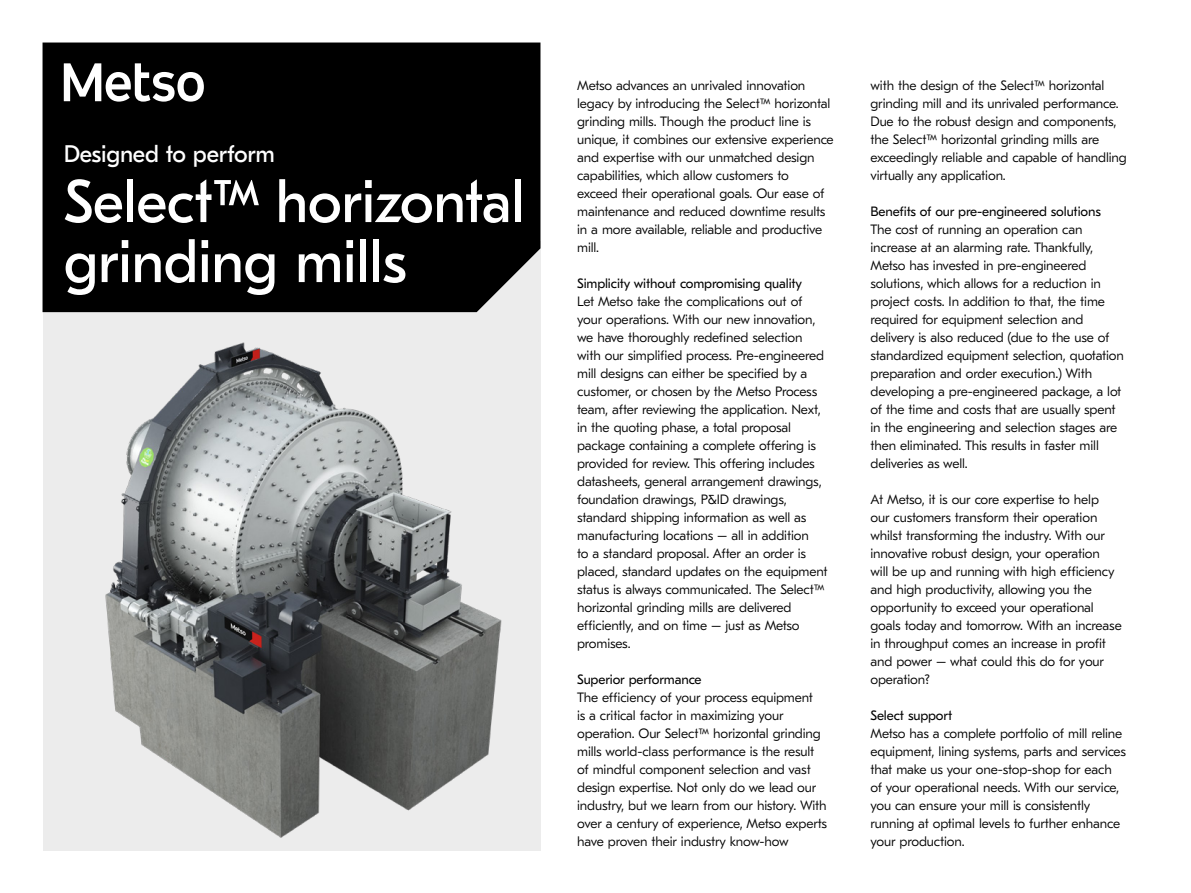
<style>
.page{position:relative;width:1191px;height:893px;background:#fff}
.page>*{position:absolute;margin:0;border:0;box-sizing:border-box;transform-origin:0 0}
.t1{font:60px/60px "GT Eesti LC Text";letter-spacing:-.01em;color:#fff}
.t2{font:24px "GT Eesti LC Text";letter-spacing:-.01em;color:#fff}
.t3{font:300 13.5px/18px "GT Eesti Pro Text";letter-spacing:-.01em;color:#000}
.t4{font:13.5px "GT Eesti Pro Text";letter-spacing:-.01em;color:#000}
.s1{font-family:"GT Eesti Pro Text"}
</style>
<div class="page">
<div style="left:43px;top:241px;width:497px;height:609px;background:#ececec"></div>
<img style="left:105px;top:342px;width:397px;height:496px">
<div style="left:43px;top:43px;width:497px;height:269px;background:#000"></div>
<svg style="left:64px;top:63px;width:140px;height:39px"></svg>
<h2 class="t2" style="left:64px;top:140px;width:213px">Designed to perform</h2>
<h1 class="t1" style="left:64px;top:173px;width:462px">Select<span class="s1">™</span> horizontal grinding mills</h1>
<p class="t3" style="left:577px;top:77px;width:258px">Metso advances an unrivaled innovation legacy by introducing the Select™ horizontal grinding mills. Though the product line is unique, it combines our extensive experience and expertise with our unmatched design capabilities, which allow customers to<br>exceed their operational goals. Our ease of maintenance and reduced downtime results in a more available, reliable and productive mill.</p>
<p class="t4" style="left:577px;top:276px;width:226px">Simplicity without compromising quality</p>
<p class="t3" style="left:577px;top:293px;width:252px">Let Metso take the complications out of your operations. With our new innovation, we have thoroughly redefined selection with our simplified process. Pre-engineered mill designs can either be specified by a customer, or chosen by the Metso Process team, after reviewing the application. Next, in the quoting phase, a total proposal package containing a complete offering is provided for review. This offering includes datasheets, general arrangement drawings, foundation drawings, P&amp;ID drawings, standard shipping information as well as manufacturing locations – all in addition<br>to a standard proposal. After an order is placed, standard updates on the equipment status is always communicated. The Select™ horizontal grinding mills are delivered efficiently, and on time – just as Metso promises.</p>
<p class="t4" style="left:577px;top:672px;width:126px">Superior performance</p>
<p class="t3" style="left:577px;top:689px;width:251px">The efficiency of your process equipment<br>is a critical factor in maximizing your operation. Our Select™ horizontal grinding mills world-class performance is the result of mindful component selection and vast design expertise. Not only do we lead our industry, but we learn from our history. With over a century of experience, Metso experts have proven their industry know-how</p>
<p class="t3" style="left:870px;top:76px;width:258px">with the design of the Select™ horizontal grinding mill and its unrivaled performance.<br>Due to the robust design and components, the Select™ horizontal grinding mills are exceedingly reliable and capable of handling virtually any application.</p>
<p class="t4" style="left:870px;top:204px;width:232px">Benefits of our pre-engineered solutions</p>
<p class="t3" style="left:870px;top:220px;width:255px">The cost of running an operation can increase at an alarming rate. Thankfully, Metso has invested in pre-engineered solutions, which allows for a reduction in project costs. In addition to that, the time required for equipment selection and delivery is also reduced (due to the use of standardized equipment selection, quotation preparation and order execution.) With developing a pre-engineered package, a lot of the time and costs that are usually spent in the engineering and selection stages are then eliminated. This results in faster mill deliveries as well.</p>
<p class="t3" style="left:870px;top:490px;width:253px">At Metso, it is our core expertise to help<br>our customers transform their operation whilst transforming the industry. With our innovative robust design, your operation<br>will be up and running with high efficiency and high productivity, allowing you the opportunity to exceed your operational goals today and tomorrow. With an increase in throughput comes an increase in profit and power – what could this do for your operation?</p>
<p class="t4" style="left:870px;top:708px;width:83px">Select support</p>
<p class="t3" style="left:870px;top:724px;width:257px">Metso has a complete portfolio of mill reline equipment, lining systems, parts and services that make us your one-stop-shop for each of your operational needs. With our service, you can ensure your mill is consistently running at optimal levels to further enhance your production.</p>
</div>
